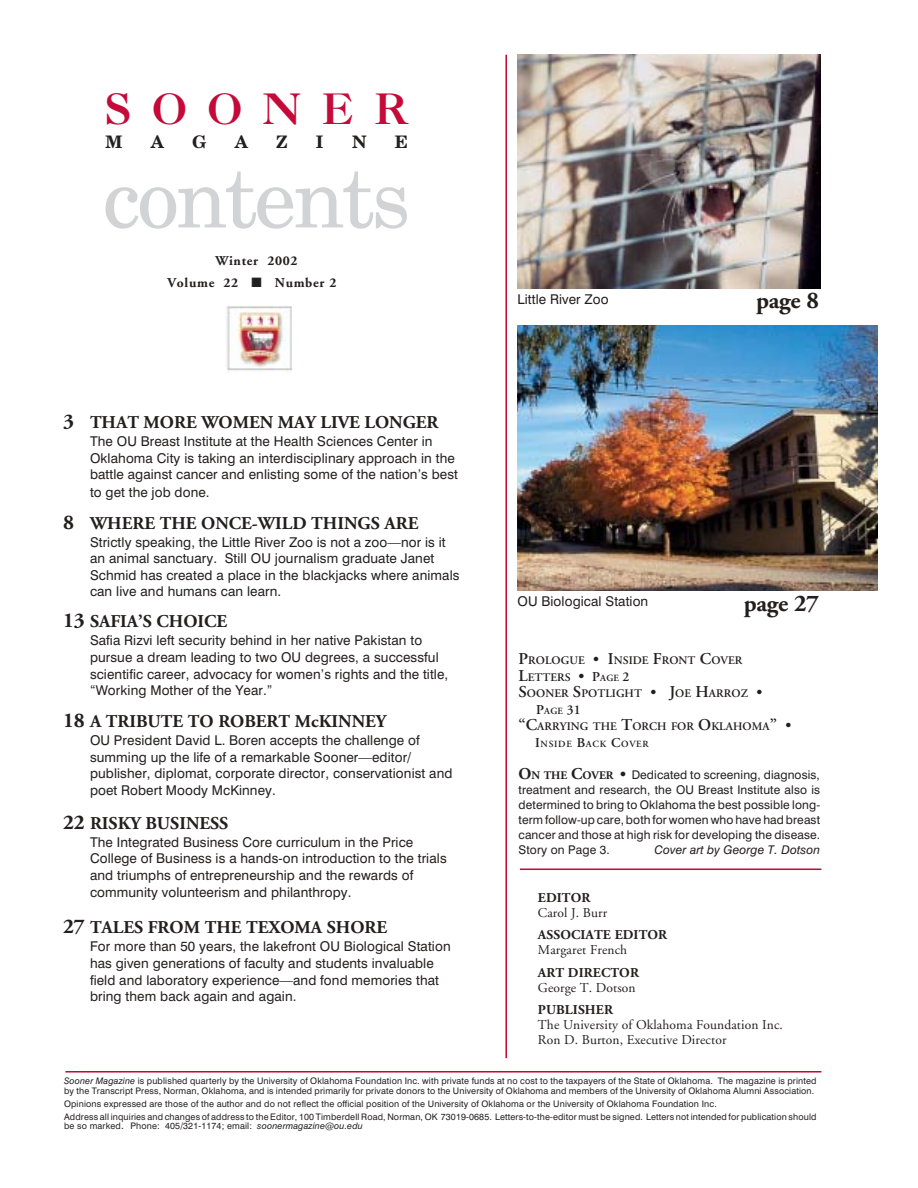
<style>
.page{position:relative;width:918px;height:1188px;background:#fff}
.page>*{position:absolute;margin:0;border:0;box-sizing:border-box;transform-origin:0 0}
.t1{font:84px "New Century Schlbk";letter-spacing:-.035em;color:#d1d3d5}
.t2{font:700 42px "Caslon BT";letter-spacing:.485em;color:#c40a38}
.t3{font:700 24px "Adobe Garamond";letter-spacing:-.005em;color:#231f1f}
.t4{font:700 18px "Adobe Garamond";color:#231f1f}
.t5{font:700 17.25px "New Century Schlbk";color:#231f1f}
.t6{font:13.5px/16.5px "Swiss 721 BT";letter-spacing:.01em;color:#231f1f}
.t7{font:13.5px/15px "Adobe Garamond";letter-spacing:.01em;color:#231f1f}
.t8{font:700 13.5px "Adobe Garamond";letter-spacing:.01em;color:#231f1f}
.t9{font:700 13.5px/22.5px "Adobe Garamond";letter-spacing:.055em;color:#231f1f}
.t10{font:600 13.5px "Adobe Garamond";color:#231f1f}
.t11{font:12px/15px "Swiss 721 BT";letter-spacing:.01em;color:#231f1f;text-align:justify}
.t12{font:italic 12px "Swiss 721 BT";letter-spacing:.01em;color:#231f1f}
.t13{font:600 11.55px/16.5px "Adobe Garamond";letter-spacing:.005em;color:#231f1f}
.t14{font:600 9.45px "Adobe Garamond";letter-spacing:.075em;color:#231f1f}
.t15{font:9px/9.8px "Swiss 721 BT";letter-spacing:.015em;color:#231f1f}
.s1{font-size:21px}
.s2{font-size:16.5px}
.s3{font-size:15px}
.s4{font-size:13.5px}
.s5{font-size:9.45px}
.s6{font-family:"Adobe Garamond";font-weight:700;font-size:16.5px}
.s7{font-family:"Adobe Garamond";font-weight:700;font-size:11.55px}
.s8{font-family:"Adobe Garamond";font-weight:700;font-size:15px}
.s9{font-style:italic}
.s10{font-size:10.5px}
</style>
<div class="page">
<hr style="left:65px;top:1071px;width:756px;height:2px;background:#c40a38">
<hr style="left:520px;top:868px;width:301px;height:2px;background:#c40a38">
<img style="left:225px;top:306px;width:67px;height:66px">
<hr style="left:505px;top:55px;width:2px;height:1003px;background:#c40a38">
<img style="left:518px;top:54px;width:302px;height:235px">
<img style="left:518px;top:326px;width:360px;height:265px">
<h2 class="t2" style="left:104px;top:92px;width:306px">SOONER</h2>
<p class="t5" style="left:105px;top:135px;width:18px">M</p>
<p class="t5" style="left:151px;top:135px;width:15px">A</p>
<p class="t5" style="left:192px;top:135px;width:16px">G</p>
<p class="t5" style="left:235px;top:135px;width:15px">A</p>
<p class="t5" style="left:276px;top:135px;width:13px">Z</p>
<p class="t5" style="left:316px;top:135px;width:9px">I</p>
<p class="t5" style="left:352px;top:135px;width:16px">N</p>
<p class="t5" style="left:395px;top:135px;width:15px">E</p>
<h1 class="t1" style="left:103px;top:166px;width:309px">contents</h1>
<p class="t9" style="left:167px;top:251px;width:171px;text-indent:48px">Winter 2002<br>Volume 22 ■ Number 2</p>
<h3 class="t4" style="left:63px;top:415px;width:377px"><span class="s1">3</span> THAT MORE WOMEN MAY LIVE LONGER</h3>
<p class="t6" style="left:90px;top:434px;width:370px">The OU Breast Institute at the Health Sciences Center in Oklahoma City is taking an interdisciplinary approach in the battle against cancer and enlisting some of the nation’s best to get the job done.</p>
<h3 class="t4" style="left:63px;top:516px;width:357px"><span class="s1">8</span> WHERE THE ONCE-WILD THINGS ARE</h3>
<p class="t6" style="left:90px;top:535px;width:371px">Strictly speaking, the Little River Zoo is not a zoo—nor is it an animal sanctuary. Still OU journalism graduate Janet Schmid has created a place in the blackjacks where animals can live and humans can learn.</p>
<h3 class="t4" style="left:63px;top:615px;width:166px"><span class="s1">13</span> SAFIA’S CHOICE</h3>
<p class="t6" style="left:90px;top:634px;width:360px">Safia Rizvi left security behind in her native Pakistan to pursue a dream leading to two OU degrees, a successful scientific career, advocacy for women’s rights and the title, “Working Mother of the Year.”</p>
<h3 class="t4" style="left:63px;top:714px;width:325px"><span class="s1">18</span> A TRIBUTE TO ROBERT McKINNEY</h3>
<p class="t6" style="left:90px;top:733px;width:364px">OU President David L. Boren accepts the challenge of summing up the life of a remarkable Sooner—editor/ publisher, diplomat, corporate director, conservationist and poet Robert Moody McKinney.</p>
<h3 class="t4" style="left:63px;top:816px;width:167px"><span class="s1">22</span> RISKY BUSINESS</h3>
<p class="t6" style="left:90px;top:835px;width:358px">The Integrated Business Core curriculum in the Price College of Business is a hands-on introduction to the trials and triumphs of entrepreneurship and the rewards of community volunteerism and philanthropy.</p>
<h3 class="t4" style="left:63px;top:920px;width:326px"><span class="s1">27</span> TALES FROM THE TEXOMA SHORE</h3>
<p class="t6" style="left:90px;top:940px;width:362px">For more than 50 years, the lakefront OU Biological Station has given generations of faculty and students invaluable field and laboratory experience—and fond memories that bring them back again and again.</p>
<p class="t6" style="left:518px;top:292px;width:93px">Little River Zoo</p>
<h3 class="t3" style="left:756px;top:291px;width:65px">page 8</h3>
<p class="t6" style="left:518px;top:595px;width:132px">OU Biological Station</p>
<h3 class="t3" style="left:744px;top:594px;width:77px">page 27</h3>
<p class="t13" style="left:519px;top:653px;width:245px"><span class="s2">P</span>ROLOGUE <span class="s3">•</span> <span class="s2">I</span>NSIDE <span class="s2">F</span>RONT <span class="s2">C</span>OVER<br><span class="s2">L</span>ETTERS <span class="s3">•</span> <span class="s4">P</span><span class="s5">AGE</span> <span class="s4">2<br></span><span class="s2">S</span>OONER <span class="s2">S</span>POTLIGHT <span class="s3">•</span> <span class="s2">J</span>OE <span class="s2">H</span>ARROZ <span class="s3">•</span></p>
<p class="t10" style="left:536px;top:704px;width:46px">P<span class="s5">AGE</span> 31</p>
<p class="t13" style="left:519px;top:719px;width:274px"><span class="s2">“C</span>ARRYING THE <span class="s2">T</span>ORCH FOR <span class="s2">O</span>KLAHOMA<span class="s2">”</span> <span class="s3">•</span></p>
<p class="t14" style="left:535px;top:740px;width:115px"><span class="s4">I</span>NSIDE <span class="s4">B</span>ACK <span class="s4">C</span>OVER</p>
<p class="t11" style="left:519px;top:768px;width:303px"><span class="s6">O</span><span class="s7">N THE</span> <span class="s6">C</span><span class="s7">OVER</span> <span class="s8">•</span> Dedicated to screening, diagnosis, treatment and research, the OU Breast Institute also is determined to bring to Oklahoma the best possible long&shy;term follow-up care, both for women who have had breast cancer and those at high risk for developing the disease.<br>Story on Page 3.</p>
<p class="t12" style="left:655px;top:845px;width:167px">Cover art by George T. Dotson</p>
<p class="t8" style="left:538px;top:892px;width:54px">EDITOR</p>
<p class="t7" style="left:538px;top:906px;width:71px">Carol J. Burr</p>
<p class="t8" style="left:538px;top:930px;width:131px">ASSOCIATE EDITOR</p>
<p class="t7" style="left:538px;top:944px;width:91px">Margaret French</p>
<p class="t8" style="left:538px;top:967px;width:103px">ART DIRECTOR</p>
<p class="t7" style="left:538px;top:981px;width:99px">George T. Dotson</p>
<p class="t8" style="left:538px;top:1004px;width:77px">PUBLISHER</p>
<p class="t7" style="left:538px;top:1019px;width:247px">The University of Oklahoma Foundation Inc.<br>Ron D. Burton, Executive Director</p>
<p class="t15" style="left:64px;top:1077px;width:754px"><span class="s9">Sooner Magazine</span> is published quarterly by the University of Oklahoma Foundation Inc. with private funds at no cost to the taxpayers of the State of Oklahoma. The magazine is printed by the Transcript Press, Norman, Oklahoma, and is intended primarily for private donors to the University of Oklahoma and members of the University of Oklahoma Alumni Association.</p>
<p class="t15" style="left:64px;top:1098px;width:754px;line-height:12.8px">Opinions expressed are those of the author and do not reflect the official position of the University of Oklahoma or the University of Oklahoma Foundation Inc.<br>Address all inquiries and changes of address to the Editor, 100 Timberdell Road, Norman, OK 73019-0685. Letters-to-the-editor must be signed. Letters not intended for publication should</p>
<p class="t15" style="left:64px;top:1122px;width:300px">be so marked<span class="s10">.</span> Phone: 405/321-1174; email: <span class="s9">soonermagazine@ou.edu</span></p>
</div>
